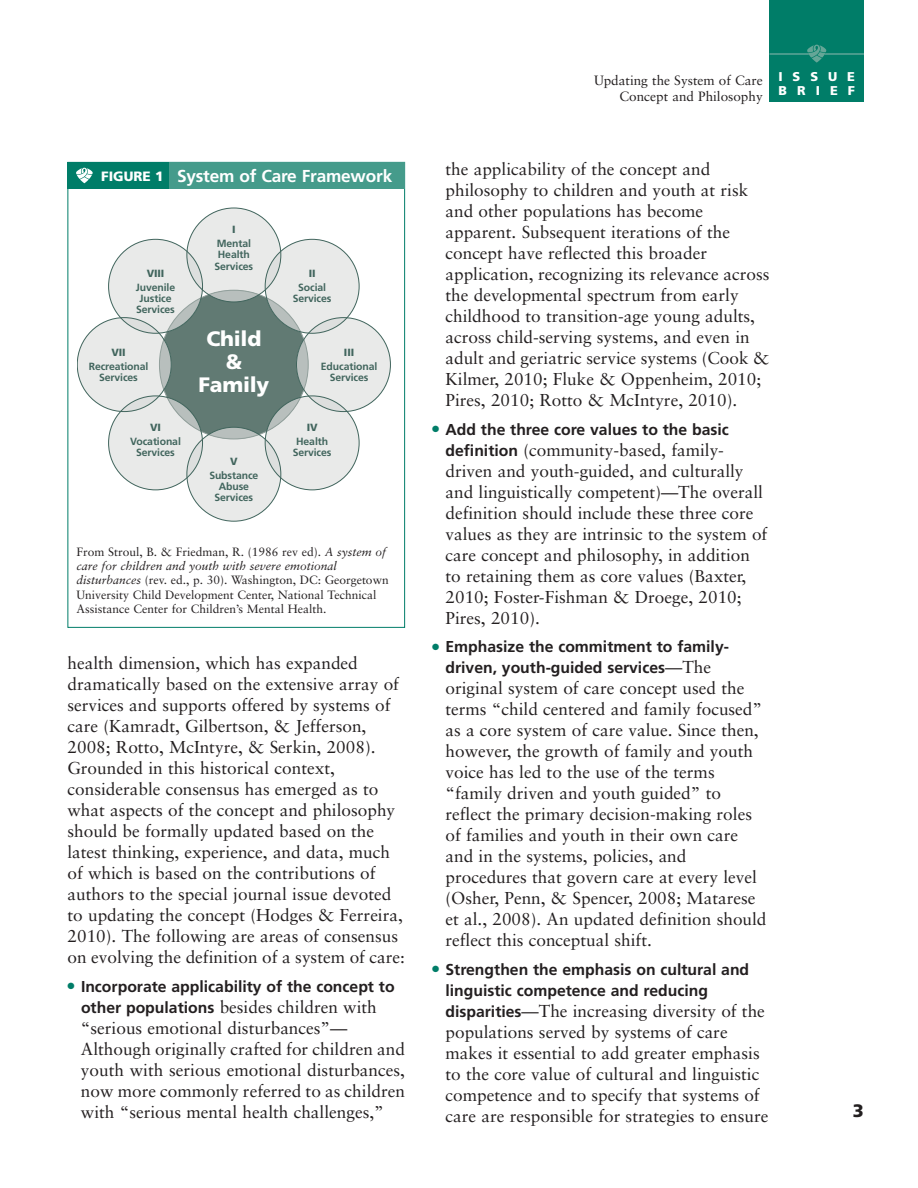
<style>
.page{position:relative;width:918px;height:1188px;background:#fff}
.page>*{position:absolute;margin:0;border:0;box-sizing:border-box;transform-origin:0 0}
.t1{font:900 20.85px/22.6px "Frutiger";letter-spacing:-.01em;color:#fff;text-align:center}
.t2{font:900 18px "Frutiger";color:#231f20}
.t3{font:17.25px/21px "Sabon";color:#231f20}
.t4{font:700 17.25px "Frutiger";letter-spacing:-.01em;color:#fff}
.t5{font:700 15.75px/21px "Frutiger";color:#231f20;text-align:center}
.t6{font:13.5px/16.2px "Sabon";color:#231f20;text-align:right}
.t7{font:900 12.75px/13.5px "Frutiger";letter-spacing:.785em;color:#fff}
.t8{font:12px/14.2px "Sabon";color:#231f20}
.t9{font:700 10.5px/11.2px "Frutiger";letter-spacing:-.01em;color:#41655d;text-align:center}
.t10{font:900 10.5px "Frutiger";letter-spacing:-.01em;color:#41655d}
.s1{font-weight:900;font-size:13.5px}
.s2{font-style:italic}
.s3{font-family:"Frutiger";font-weight:700;font-size:15.75px}
.s4{font-family:"Sabon";font-weight:400;font-size:17.25px}
</style>
<div class="page">
<div style="left:770px;top:0;width:94px;height:101px;background:#007d68"></div>
<hr style="left:770px;top:53px;width:94px;height:2px;background:#60a698">
<svg style="left:807px;top:45px;width:19px;height:18px"></svg>
<div style="left:187px;top:208px;width:94px;height:94px;background:#e9eae9;border-radius:50%"></div>
<div style="left:265px;top:396px;width:94px;height:94px;background:#e9eae9;border-radius:50%"></div>
<div style="left:187px;top:427px;width:94px;height:94px;background:#e9eae9;border-radius:50%"></div>
<div style="left:109px;top:396px;width:94px;height:94px;background:#e9eae9;border-radius:50%"></div>
<div style="left:159px;top:290px;width:149px;height:149px;background:#617a73;border-radius:50%"></div>
<div style="left:77px;top:318px;width:94px;height:94px;background:#e9eae9;border-radius:50%"></div>
<div style="left:296px;top:318px;width:94px;height:94px;background:#e9eae9;border-radius:50%"></div>
<div style="left:109px;top:239px;width:94px;height:94px;background:#e9eae9;border-radius:50%"></div>
<div style="left:265px;top:239px;width:94px;height:94px;background:#e9eae9;border-radius:50%"></div>
<svg style="left:267px;top:397px;width:34px;height:34px"></svg>
<svg style="left:310px;top:396px;width:37px;height:16px"></svg>
<svg style="left:265px;top:440px;width:16px;height:37px"></svg>
<svg style="left:167px;top:397px;width:34px;height:34px"></svg>
<svg style="left:121px;top:396px;width:37px;height:16px"></svg>
<svg style="left:187px;top:440px;width:16px;height:37px"></svg>
<svg style="left:167px;top:298px;width:34px;height:34px"></svg>
<svg style="left:121px;top:318px;width:37px;height:15px"></svg>
<svg style="left:187px;top:252px;width:16px;height:37px"></svg>
<svg style="left:267px;top:298px;width:34px;height:34px"></svg>
<svg style="left:265px;top:252px;width:16px;height:37px"></svg>
<svg style="left:296px;top:339px;width:12px;height:51px"></svg>
<svg style="left:209px;top:290px;width:50px;height:12px"></svg>
<svg style="left:209px;top:427px;width:50px;height:12px"></svg>
<svg style="left:159px;top:340px;width:12px;height:50px"></svg>
<svg style="left:310px;top:318px;width:37px;height:15px"></svg>
<div style="left:68px;top:162px;width:337px;height:27px;background:#459b8b"></div>
<div style="left:68px;top:162px;width:101px;height:27px;background:#007d68"></div>
<svg style="left:76px;top:168px;width:17px;height:15px"></svg>
<p class="t4" style="left:101px;top:169px;width:293px"><span class="s1">FIGURE 1</span> System of Care Framework</p>
<p class="t10" style="left:147px;top:269px;width:19px">VIII</p>
<p class="t9" style="left:136px;top:282px;width:41px">Juvenile<br>Justice<br>Services</p>
<p class="t10" style="left:232px;top:225px;width:5px">I</p>
<p class="t9" style="left:214px;top:239px;width:40px">Mental<br>Health<br>Services</p>
<p class="t10" style="left:309px;top:269px;width:8px">II</p>
<p class="t9" style="left:293px;top:282px;width:40px">Social<br>Services</p>
<p class="t10" style="left:111px;top:348px;width:16px">VII</p>
<p class="t9" style="left:89px;top:361px;width:61px">Recreational<br>Services</p>
<p class="t1" style="left:198px;top:329px;width:72px">Child &amp;<br>Family</p>
<p class="t10" style="left:344px;top:348px;width:12px">III</p>
<p class="t9" style="left:321px;top:361px;width:58px">Educational<br>Services</p>
<p class="t10" style="left:150px;top:423px;width:12px">VI</p>
<p class="t9" style="left:130px;top:436px;width:52px">Vocational<br>Services</p>
<p class="t10" style="left:230px;top:457px;width:9px">V</p>
<p class="t9" style="left:209px;top:470px;width:51px">Substance<br>Abuse<br>Services</p>
<p class="t10" style="left:307px;top:423px;width:12px">IV</p>
<p class="t9" style="left:293px;top:436px;width:40px">Health<br>Services</p>
<p class="t8" style="left:76px;top:546px;width:314px">From Stroul, B. &amp; Friedman, R. (1986 rev ed). <span class="s2">A system of care for children and youth with severe emotional disturbances</span> (rev. ed., p. 30). Washington, DC: Georgetown University Child Development Center, National Technical Assistance Center for Children’s Mental Health.</p>
<p class="t3" style="left:68px;top:654px;width:339px">health dimension, which has expanded dramatically based on the extensive array of services and supports offered by systems of care (Kamradt, Gilbertson, &amp; Jefferson, 2008; Rotto, McIntyre, &amp; Serkin, 2008).<br>Grounded in this historical context, considerable consensus has emerged as to what aspects of the concept and philosophy should be formally updated based on the latest thinking, experience, and data, much of which is based on the contributions of authors to the special journal issue devoted to updating the concept (Hodges &amp; Ferreira, 2010). The following are areas of consensus on evolving the definition of a system of care:</p>
<p class="t5" style="left:68px;top:977px;width:329px"><sup>●</sup> Incorporate applicability of the concept to</p>
<p class="t3" style="left:81px;top:998px;width:326px"><span class="s3">other populations</span> besides children with “serious emotional disturbances”— Although originally crafted for children and youth with serious emotional disturbances, now more commonly referred to as children with “serious mental health challenges,”</p>
<p class="t6" style="left:594px;top:73px;width:170px">Updating the System of Care<br>Concept and Philosophy</p>
<p class="t7" style="left:778px;top:71px;width:78px">ISSUE<br>BRIEF</p>
<p class="t3" style="left:445px;top:160px;width:326px">the applicability of the concept and philosophy to children and youth at risk and other populations has become apparent. Subsequent iterations of the concept have reflected this broader application, recognizing its relevance across the developmental spectrum from early childhood to transition-age young adults, across child-serving systems, and even in adult and geriatric service systems (Cook &amp; Kilmer, 2010; Fluke &amp; Oppenheim, 2010; Pires, 2010; Rotto &amp; McIntyre, 2010).</p>
<p class="t5" style="left:432px;top:420px;width:298px"><sup>●</sup> Add the three core values to the basic</p>
<p class="t3" style="left:445px;top:441px;width:323px"><span class="s3">definition</span> (community-based, family&shy;driven and youth-guided, and culturally and linguistically competent)—The overall definition should include these three core values as they are intrinsic to the system of care concept and philosophy, in addition to retaining them as core values (Baxter, 2010; Foster-Fishman &amp; Droege, 2010; Pires, 2010).</p>
<p class="t5" style="left:432px;top:637px;width:299px"><sup>●</sup> Emphasize the commitment to family&shy;driven, youth-guided services<span class="s4">—The</span></p>
<p class="t3" style="left:446px;top:679px;width:323px">original system of care concept used the terms “child centered and family focused” as a core system of care value. Since then, however, the growth of family and youth voice has led to the use of the terms “family driven and youth guided” to reflect the primary decision-making roles of families and youth in their own care and in the systems, policies, and procedures that govern care at every level (Osher, Penn, &amp; Spencer, 2008; Matarese et al., 2008). An updated definition should reflect this conceptual shift.</p>
<p class="t5" style="left:446px;top:960px;width:305px;text-align:left;text-indent:-14px"><sup>●</sup> Strengthen the emphasis on cultural and linguistic competence and reducing</p>
<p class="t3" style="left:446px;top:1002px;width:324px"><span class="s3">disparities</span>—The increasing diversity of the populations served by systems of care makes it essential to add greater emphasis to the core value of cultural and linguistic competence and to specify that systems of care are responsible for strategies to ensure</p>
<p class="t2" style="left:853px;top:1103px;width:13px">3</p>
</div>
